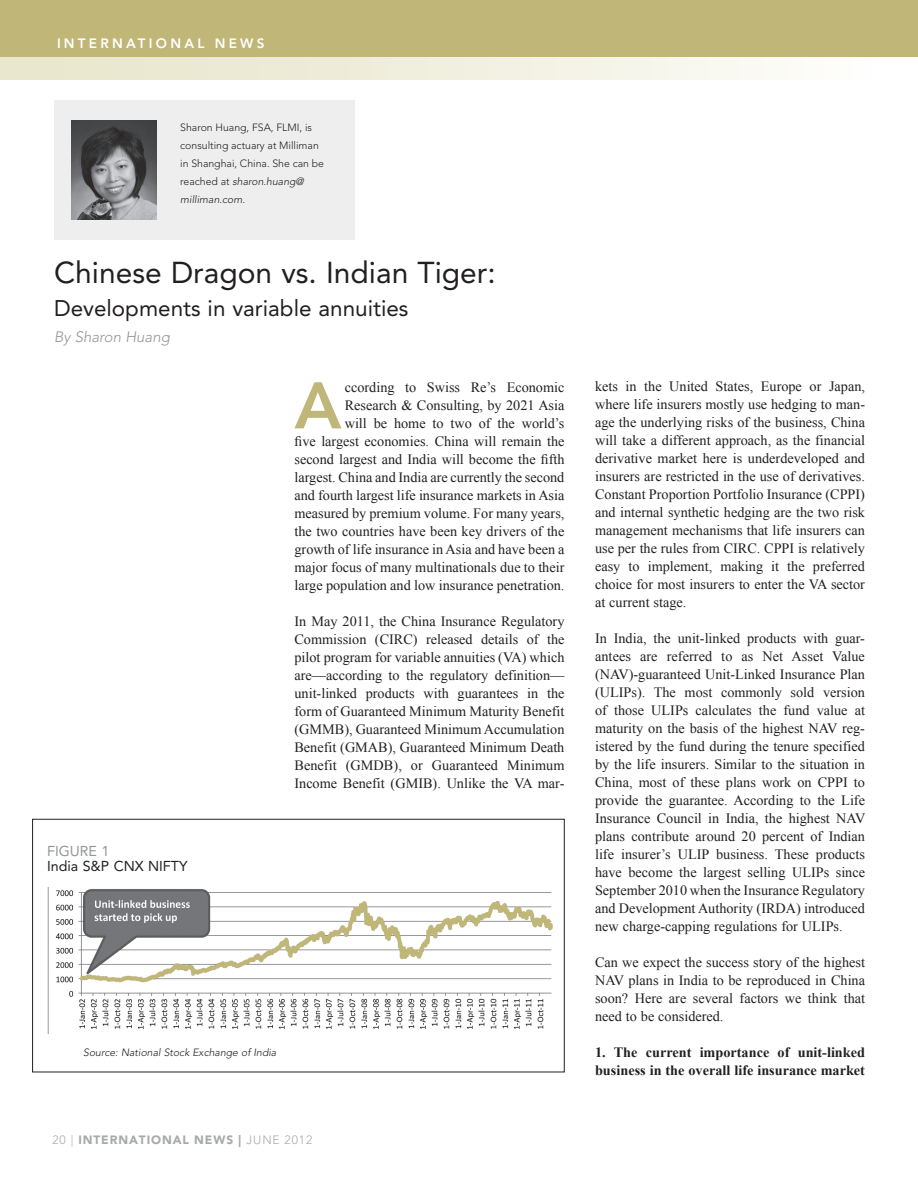
<style>
.page{position:relative;width:918px;height:1188px;background:#fff}
.page>*{position:absolute;margin:0;border:0;box-sizing:border-box;transform-origin:0 0}
.t1{font:800 65.1px "Avenir";color:#bfb678}
.t2{font:30px "Avenir";color:#231f20}
.t3{font:22.5px "Avenir";color:#231f20}
.t4{font:italic 300 15px "Avenir";color:#939598}
.t5{font:14.25px/18px "Times New Roman";color:#231f20;text-align:justify}
.t6{font:700 14.25px/18px "Times New Roman";color:#231f20}
.t7{font:14.25px "Avenir";color:#231f20}
.t8{font:14.25px "Avenir";color:#939598}
.t9{font:800 13.5px "Avenir";letter-spacing:.24em;color:#fff}
.t10{font:900 12px "Avenir";letter-spacing:.075em;color:#a8a9ad}
.t11{font:300 10.5px/18px "Avenir";color:#231f20}
.t12{font:italic 300 10.5px "Avenir LT Std";color:#231f20}
.s1{font-style:italic}
.s2{font-weight:300}
</style>
<div class="page">
<div style="left:0;top:53px;width:918px;height:27px;background:linear-gradient(to right,#e7e4c8,#fefefd)"></div>
<div style="left:0;top:0;width:918px;height:57px;background:#bfb678"></div>
<div style="left:54px;top:100px;width:300px;height:140px;background:#eeeeef"></div>
<img style="left:72px;top:121px;width:84px;height:99px">
<div style="left:32px;top:819px;width:532px;height:253px;border:1px solid #231f20"></div>
<img style="left:47px;top:887px;width:506px;height:146px">
<p class="t9" style="left:57px;top:36px;width:209px">INTERNATIONAL NEWS</p>
<p class="t11" style="left:180px;top:118px;width:145px">Sharon Huang, FSA, FLMI, is consulting actuary at Milliman in Shanghai, China. She can be reached at <span class="s1">sharon.huang@ milliman.com.</span></p>
<h2 class="t2" style="left:54px;top:255px;width:443px">Chinese Dragon vs. Indian Tiger:</h2>
<h3 class="t3" style="left:54px;top:295px;width:356px">Developments in variable annuities</h3>
<p class="t4" style="left:54px;top:328px;width:117px">By Sharon Huang</p>
<p class="t8" style="left:47px;top:842px;width:17px">Figure</p>
<p class="t8" style="left:101px;top:842px;width:9px">1</p>
<p class="t7" style="left:47px;top:857px;width:142px">India S&amp;P CNX NIFTY</p>
<h1 class="t1" style="left:294px;top:367px;width:49px">A</h1>
<p class="t5" style="left:294px;top:378px;width:272px;text-align:right">ccording to Swiss Re’s Economic Research &amp; Consulting, by 2021 Asia<br>will be home to two of the world’s<br>five largest economies. China will remain the second largest and India will become the fifth largest. China and India are currently the second and fourth largest life insurance markets in Asia measured by premium volume. For many years, the two countries have been key drivers of the growth of life insurance in Asia and have been a major focus of many multinationals due to their large population and low insurance penetration.</p>
<p class="t5" style="left:294px;top:612px;width:272px">In May 2011, the China Insurance Regulatory Commission (CIRC) released details of the pilot program for variable annuities (VA) which are—according to the regulatory definition— unit-linked products with guarantees in the form of Guaranteed Minimum Maturity Benefit (GMMB), Guaranteed Minimum Accumulation Benefit (GMAB), Guaranteed Minimum Death Benefit (GMDB), or Guaranteed Minimum Income Benefit (GMIB). Unlike the VA mar-</p>
<p class="t12" style="left:83px;top:1046px;width:195px">Source: National Stock Exchange of India</p>
<p class="t10" style="left:52px;top:1132px;width:261px"><span class="s2">20 |</span> INTERNATIONAL NEWS | <span class="s2">JUNE 2012</span></p>
<p class="t5" style="left:595px;top:377px;width:272px">kets in the United States, Europe or Japan, where life insurers mostly use hedging to man&shy;age the underlying risks of the business, China will take a different approach, as the financial derivative market here is underdeveloped and insurers are restricted in the use of derivatives.<br>Constant Proportion Portfolio Insurance (CPPI) and internal synthetic hedging are the two risk management mechanisms that life insurers can use per the rules from CIRC. CPPI is relatively easy to implement, making it the preferred choice for most insurers to enter the VA sector at current stage.</p>
<p class="t5" style="left:595px;top:629px;width:272px">In India, the unit-linked products with guar&shy;antees are referred to as Net Asset Value (NAV)-guaranteed Unit-Linked Insurance Plan (ULIPs). The most commonly sold version of those ULIPs calculates the fund value at maturity on the basis of the highest NAV reg&shy;istered by the fund during the tenure specified by the life insurers. Similar to the situation in China, most of these plans work on CPPI to provide the guarantee. According to the Life Insurance Council in India, the highest NAV plans contribute around 20 percent of Indian life insurer’s ULIP business. These products have become the largest selling ULIPs since September 2010 when the Insurance Regulatory and Development Authority (IRDA) introduced new charge-capping regulations for ULIPs.</p>
<p class="t5" style="left:595px;top:953px;width:272px">Can we expect the success story of the highest NAV plans in India to be reproduced in China soon? Here are several factors we think that need to be considered.</p>
<p class="t6" style="left:595px;top:1043px;width:271px">1. The current importance of unit-linked business in the overall life insurance market</p>
</div>
